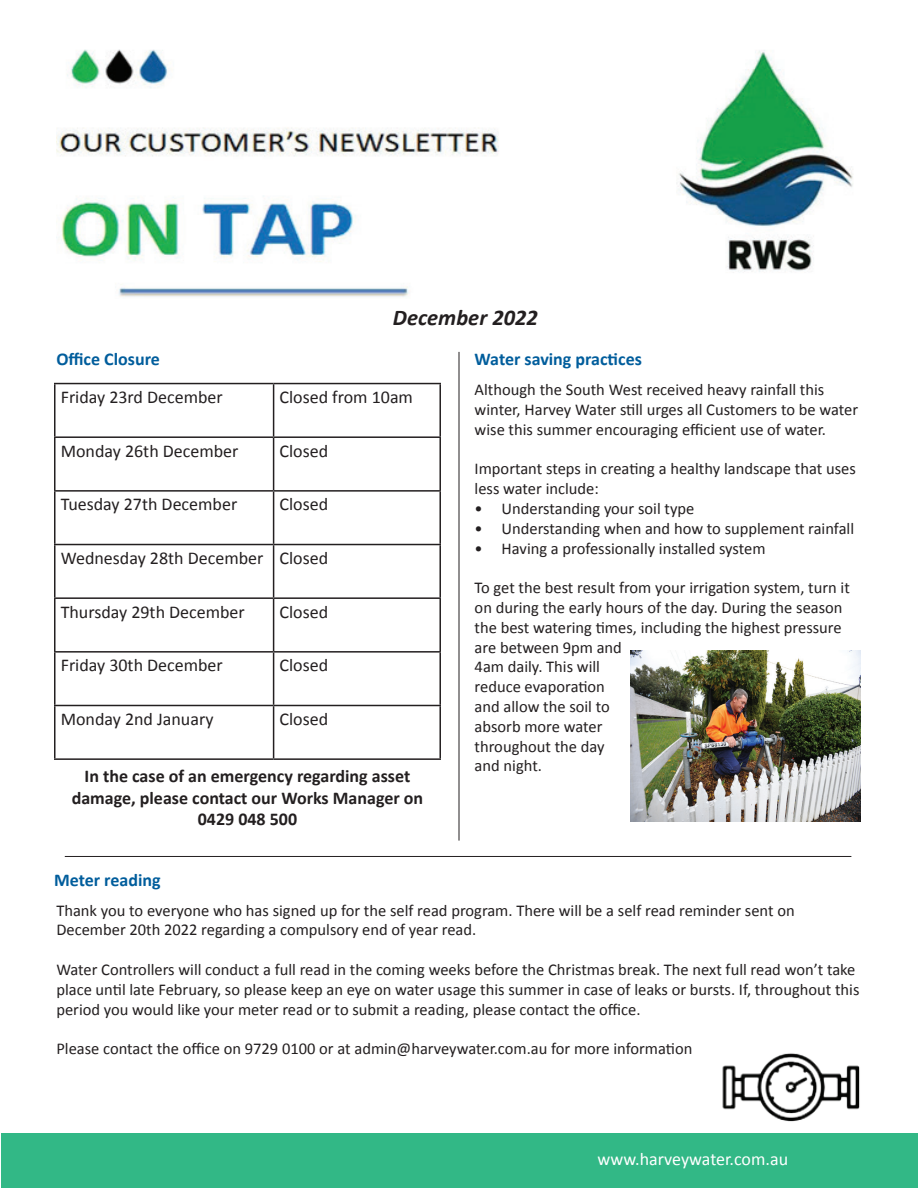
<style>
.page{position:relative;width:918px;height:1188px;background:#fff}
.page>*{position:absolute;margin:0;border:0;box-sizing:border-box;transform-origin:0 0}
.t1{font:italic 700 22.5px "Calibri";color:#231f20}
.t2{font:18px "Calibri";color:#231f20}
.t3{font:700 18px/21.6px "Calibri";color:#231f20;text-align:center}
.t4{font:700 18px "Calibri";color:#005d9c}
.t5{font:18px "Calibri";color:#fff}
.t6{font:16.5px/19.8px "Calibri";color:#231f20}
</style>
<div class="page">
<img style="left:56px;top:49px;width:797px;height:248px">
<hr style="left:459px;top:352px;width:1px;height:489px;background:#231f20">
<div style="left:2px;top:1134px;width:916px;height:54px;background:#32b886"></div>
<hr style="left:54px;top:383px;width:220px;height:1px;background:#231f20">
<hr style="left:54px;top:384px;width:2px;height:52px;background:#231f20">
<hr style="left:274px;top:383px;width:167px;height:1px;background:#231f20">
<hr style="left:273px;top:384px;width:1px;height:52px;background:#231f20">
<hr style="left:439px;top:384px;width:2px;height:52px;background:#231f20">
<hr style="left:54px;top:436px;width:220px;height:2px;background:#231f20">
<hr style="left:54px;top:438px;width:2px;height:52px;background:#231f20">
<hr style="left:274px;top:436px;width:167px;height:2px;background:#231f20">
<hr style="left:273px;top:438px;width:1px;height:52px;background:#231f20">
<hr style="left:439px;top:438px;width:2px;height:52px;background:#231f20">
<hr style="left:54px;top:490px;width:220px;height:2px;background:#231f20">
<hr style="left:54px;top:492px;width:2px;height:52px;background:#231f20">
<hr style="left:274px;top:490px;width:167px;height:2px;background:#231f20">
<hr style="left:273px;top:492px;width:1px;height:52px;background:#231f20">
<hr style="left:439px;top:492px;width:2px;height:52px;background:#231f20">
<hr style="left:54px;top:544px;width:220px;height:1px;background:#231f20">
<hr style="left:54px;top:545px;width:2px;height:52px;background:#231f20">
<hr style="left:274px;top:544px;width:167px;height:1px;background:#231f20">
<hr style="left:273px;top:545px;width:1px;height:52px;background:#231f20">
<hr style="left:439px;top:545px;width:2px;height:52px;background:#231f20">
<hr style="left:54px;top:597px;width:220px;height:2px;background:#231f20">
<hr style="left:54px;top:599px;width:2px;height:52px;background:#231f20">
<hr style="left:274px;top:597px;width:167px;height:2px;background:#231f20">
<hr style="left:273px;top:599px;width:1px;height:52px;background:#231f20">
<hr style="left:439px;top:599px;width:2px;height:52px;background:#231f20">
<hr style="left:54px;top:651px;width:220px;height:2px;background:#231f20">
<hr style="left:54px;top:653px;width:2px;height:52px;background:#231f20">
<hr style="left:274px;top:651px;width:167px;height:2px;background:#231f20">
<hr style="left:273px;top:653px;width:1px;height:52px;background:#231f20">
<hr style="left:439px;top:653px;width:2px;height:52px;background:#231f20">
<hr style="left:54px;top:705px;width:220px;height:1px;background:#231f20">
<hr style="left:54px;top:706px;width:2px;height:52px;background:#231f20">
<hr style="left:274px;top:705px;width:167px;height:1px;background:#231f20">
<hr style="left:273px;top:706px;width:1px;height:52px;background:#231f20">
<hr style="left:439px;top:706px;width:2px;height:52px;background:#231f20">
<hr style="left:54px;top:758px;width:220px;height:2px;background:#231f20">
<hr style="left:274px;top:758px;width:167px;height:2px;background:#231f20">
<hr style="left:65px;top:856px;width:786px;height:1px;background:#231f20">
<img style="left:704px;top:1053px;width:170px;height:81px">
<img style="left:631px;top:651px;width:229px;height:171px">
<h1 class="t1" style="left:393px;top:304px;width:147px">December 2022</h1>
<p class="t4" style="left:56px;top:348px;width:105px">Office Closure</p>
<p class="t4" style="left:475px;top:348px;width:169px">Water saving practices</p>
<p class="t2" style="left:61px;top:386px;width:164px">Friday 23rd December</p>
<p class="t2" style="left:280px;top:386px;width:135px">Closed from 10am</p>
<p class="t2" style="left:61px;top:439px;width:179px">Monday 26th December</p>
<p class="t2" style="left:280px;top:439px;width:50px">Closed</p>
<p class="t2" style="left:61px;top:493px;width:178px">Tuesday 27th December</p>
<p class="t2" style="left:280px;top:493px;width:50px">Closed</p>
<p class="t2" style="left:61px;top:547px;width:269px">Wednesday 28th December Closed</p>
<p class="t2" style="left:61px;top:600px;width:186px">Thursday 29th December</p>
<p class="t2" style="left:280px;top:600px;width:50px">Closed</p>
<p class="t2" style="left:61px;top:654px;width:164px">Friday 30th December</p>
<p class="t2" style="left:280px;top:654px;width:50px">Closed</p>
<p class="t2" style="left:61px;top:708px;width:154px">Monday 2nd January</p>
<p class="t2" style="left:280px;top:708px;width:50px">Closed</p>
<p class="t6" style="left:475px;top:380px;width:385px">Although the South West received heavy rainfall this winter, Harvey Water still urges all Customers to be water wise this summer encouraging efficient use of water.</p>
<p class="t6" style="left:475px;top:459px;width:383px">Important steps in creating a healthy landscape that uses less water include:</p>
<p class="t6" style="left:475px;top:499px;width:221px">• Understanding your soil type</p>
<p class="t6" style="left:475px;top:518px;width:381px">• Understanding when and how to supplement rainfall</p>
<p class="t6" style="left:475px;top:538px;width:292px">• Having a professionally installed system</p>
<p class="t6" style="left:475px;top:578px;width:377px">To get the best result from your irrigation system, turn it on during the early hours of the day. During the season the best watering times, including the highest pressure are between 9pm and<br>4am daily. This will<br>reduce evaporation<br>and allow the soil to<br>absorb more water<br>throughout the day<br>and night.</p>
<p class="t3" style="left:72px;top:765px;width:353px">In the case of an emergency regarding asset damage, please contact our Works Manager on<br>0429 048 500</p>
<p class="t4" style="left:54px;top:868px;width:108px">Meter reading</p>
<p class="t6" style="left:56px;top:900px;width:740px">Thank you to everyone who has signed up for the self read program. There will be a self read reminder sent on<br>December 20th 2022 regarding a compulsory end of year read.</p>
<p class="t6" style="left:56px;top:960px;width:805px">Water Controllers will conduct a full read in the coming weeks before the Christmas break. The next full read won’t take place until late February, so please keep an eye on water usage this summer in case of leaks or bursts. If, throughout this period you would like your meter read or to submit a reading, please contact the office.</p>
<p class="t6" style="left:56px;top:1039px;width:638px">Please contact the office on 9729 0100 or at admin@harveywater.com.au for more information</p>
<p class="t5" style="left:598px;top:1148px;width:192px">www.harveywater.com.au</p>
</div>
